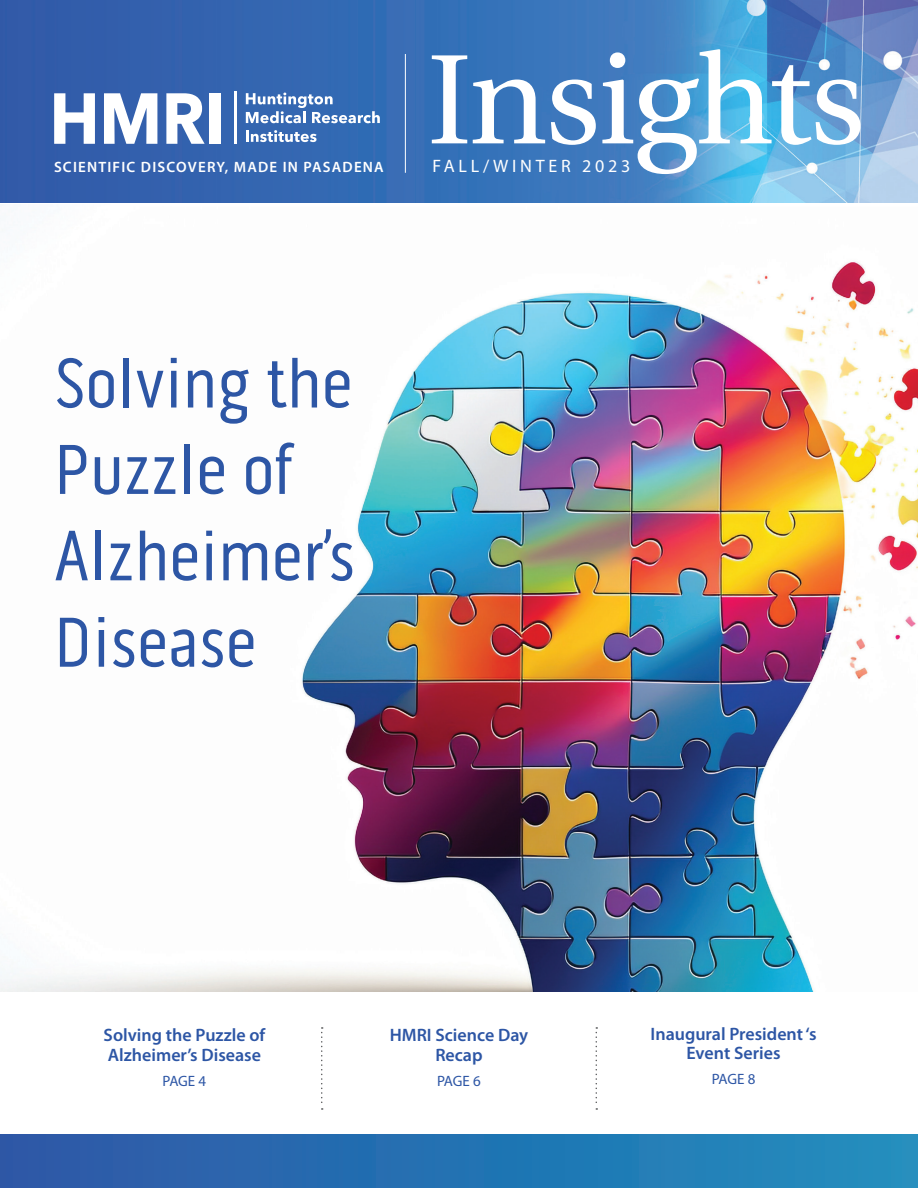
<style>
.page{position:relative;width:918px;height:1188px;background:#fff}
.page>*{position:absolute;margin:0;border:0;box-sizing:border-box;transform-origin:0 0}
.t1{font:72px/86.4px "Pill Gothic 300 mg";color:#2d56a5}
.t2{font:600 18px/19.5px "Myriad Pro";color:#2d56a5;text-align:center}
.t3{font:18px "Myriad Pro";letter-spacing:.21em;color:#fff}
.t4{font:600 15px "Myriad Pro";letter-spacing:.08em;color:#fff}
.t5{font:15px "Myriad Pro";letter-spacing:-.015em;color:#2d56a5}
</style>
<div class="page">
<img style="left:0;top:0;width:918px;height:202px">
<svg style="left:54px;top:93px;width:41px;height:51px"></svg>
<svg style="left:104px;top:93px;width:53px;height:51px"></svg>
<svg style="left:166px;top:93px;width:39px;height:51px"></svg>
<div style="left:210px;top:93px;width:11px;height:51px;background:#fff"></div>
<hr style="left:234px;top:91px;width:3px;height:53px;background:#fff">
<svg style="left:246px;top:93px;width:134px;height:30px"></svg>
<svg style="left:246px;top:130px;width:71px;height:12px"></svg>
<svg style="left:432px;top:49px;width:429px;height:125px"></svg>
<hr style="left:405px;top:54px;width:1px;height:119px;background:#fff">
<img style="left:0;top:204px;width:918px;height:788px">
<svg style="left:321px;top:1027px;width:2px;height:83px"></svg>
<svg style="left:596px;top:1027px;width:1px;height:83px"></svg>
<div style="left:0;top:1134px;width:918px;height:54px;background:linear-gradient(to right,#2c57a7,#208fbe)"></div>
<p class="t4" style="left:54px;top:158px;width:331px">SCIENTIFIC DISCOVERY, MADE IN PASADENA</p>
<p class="t3" style="left:433px;top:156px;width:199px">FALL/WINTER 2023</p>
<h1 class="t1" style="left:54px;top:340px;width:303px">Solving the<br>Puzzle of<br>Alzheimer’s<br>Disease</h1>
<p class="t2" style="left:104px;top:1026px;width:163px;text-align:left">Solving the Puzzle of<br>Alzheimer’s Disease</p>
<p class="t5" style="left:163px;top:1073px;width:45px">PAGE 4</p>
<p class="t2" style="left:390px;top:1026px;width:140px">HMRI Science Day<br>Recap</p>
<p class="t5" style="left:437px;top:1073px;width:45px">PAGE 6</p>
<p class="t2" style="left:651px;top:1024px;width:167px">Inaugural President ‘s<br>Event Series</p>
<p class="t5" style="left:712px;top:1071px;width:45px">PAGE 8</p>
</div>
